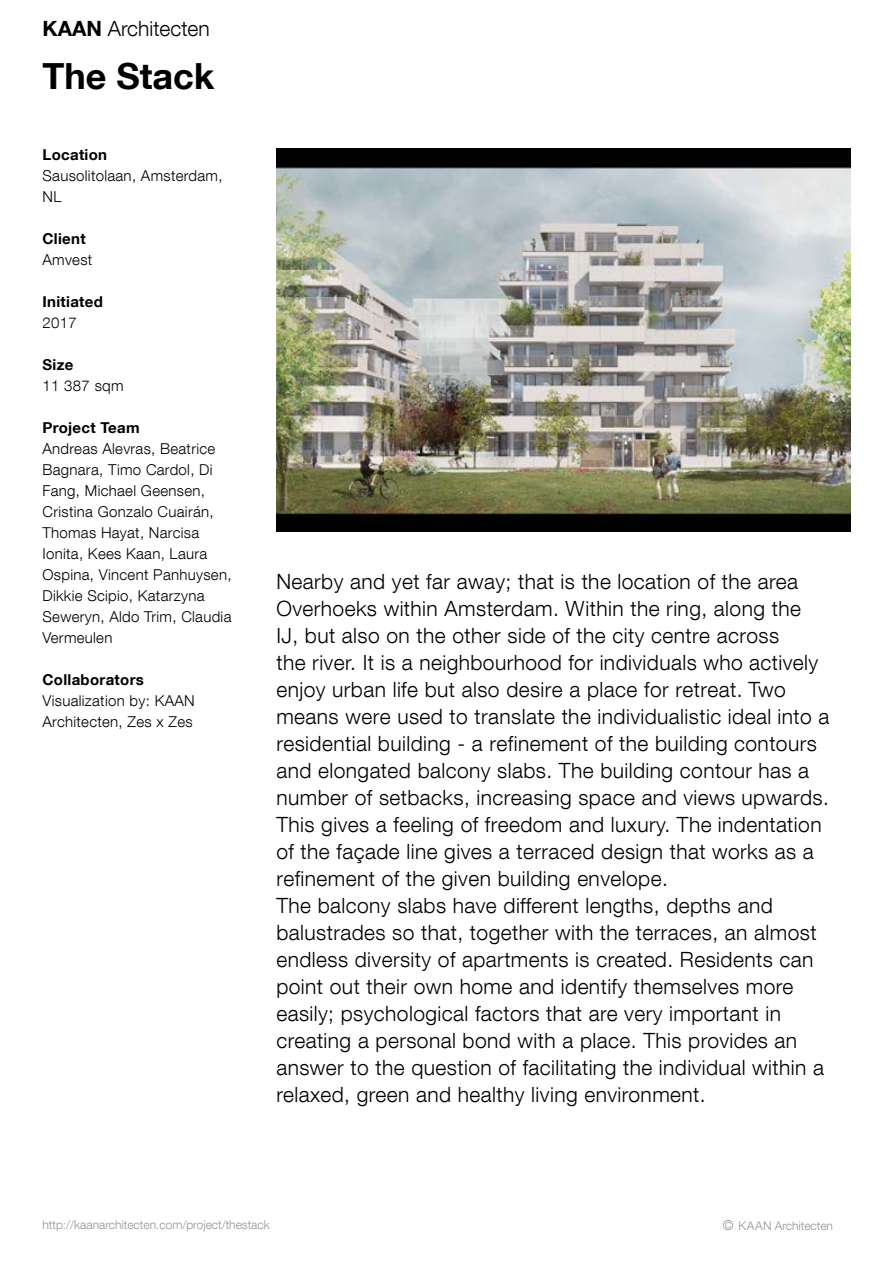
<style>
.page{position:relative;width:893px;height:1263px;background:#fff}
.page>*{position:absolute;margin:0;border:0;box-sizing:border-box;transform-origin:0 0}
.t1{font:700 36px "Helvetica Neue LT Com";color:#000}
.t2{font:300 21px/27px "Helvetica Neue LT Com";letter-spacing:.02em;color:#000}
.t3{font:300 21px "Helvetica Neue LT Com";color:#000}
.t4{font:300 15px/21px "Helvetica Neue LT Com";letter-spacing:.02em;color:#000}
.t5{font:700 15px "Helvetica Neue LT Com";letter-spacing:.02em;color:#000}
.t6{font:300 12px "Helvetica Neue LT Com";color:#939598}
.s1{font-weight:700}
.s2{font-size:13.5px}
</style>
<div class="page">
<img style="left:276px;top:149px;width:574px;height:382px">
<p class="t3" style="left:43px;top:16px;width:169px"><span class="s1">KAAN</span> Architecten</p>
<h1 class="t1" style="left:43px;top:54px;width:174px">The Stack</h1>
<p class="t5" style="left:43px;top:145px;width:66px">Location</p>
<p class="t4" style="left:43px;top:164px;width:182px">Sausolitolaan, Amsterdam,<br>NL</p>
<p class="t5" style="left:43px;top:229px;width:45px">Client</p>
<p class="t4" style="left:43px;top:248px;width:51px">Amvest</p>
<p class="t5" style="left:43px;top:292px;width:62px">Initiated</p>
<p class="t4" style="left:43px;top:311px;width:36px">2017</p>
<p class="t5" style="left:43px;top:355px;width:32px">Size</p>
<p class="t4" style="left:43px;top:374px;width:83px">11 387 sqm</p>
<p class="t5" style="left:43px;top:418px;width:99px">Project Team</p>
<p class="t4" style="left:43px;top:437px;width:191px">Andreas Alevras, Beatrice<br>Bagnara, Timo Cardol, Di<br>Fang, Michael Geensen,<br>Cristina Gonzalo Cuairán,<br>Thomas Hayat, Narcisa<br>Ionita, Kees Kaan, Laura<br>Ospina, Vincent Panhuysen,<br>Dikkie Scipio, Katarzyna<br>Seweryn, Aldo Trim, Claudia<br>Vermeulen</p>
<p class="t5" style="left:43px;top:670px;width:103px">Collaborators</p>
<p class="t4" style="left:43px;top:689px;width:154px">Visualization by: KAAN<br>Architecten, Zes x Zes</p>
<p class="t2" style="left:276px;top:568px;width:554px">Nearby and yet far away; that is the location of the area Overhoeks within Amsterdam. Within the ring, along the<br>IJ, but also on the other side of the city centre across<br>the river. It is a neighbourhood for individuals who actively enjoy urban life but also desire a place for retreat. Two means were used to translate the individualistic ideal into a residential building - a refinement of the building contours and elongated balcony slabs. The building contour has a number of setbacks, increasing space and views upwards.<br>This gives a feeling of freedom and luxury. The indentation of the façade line gives a terraced design that works as a refinement of the given building envelope.<br>The balcony slabs have different lengths, depths and balustrades so that, together with the terraces, an almost endless diversity of apartments is created. Residents can point out their own home and identify themselves more easily; psychological factors that are very important in creating a personal bond with a place. This provides an answer to the question of facilitating the individual within a relaxed, green and healthy living environment.</p>
<p class="t6" style="left:43px;top:1217px;width:229px">http://kaanarchitecten.com/project/thestack</p>
<p class="t6" style="left:723px;top:1218px;width:112px"><span class="s2">©</span> KAAN Architecten</p>
</div>
